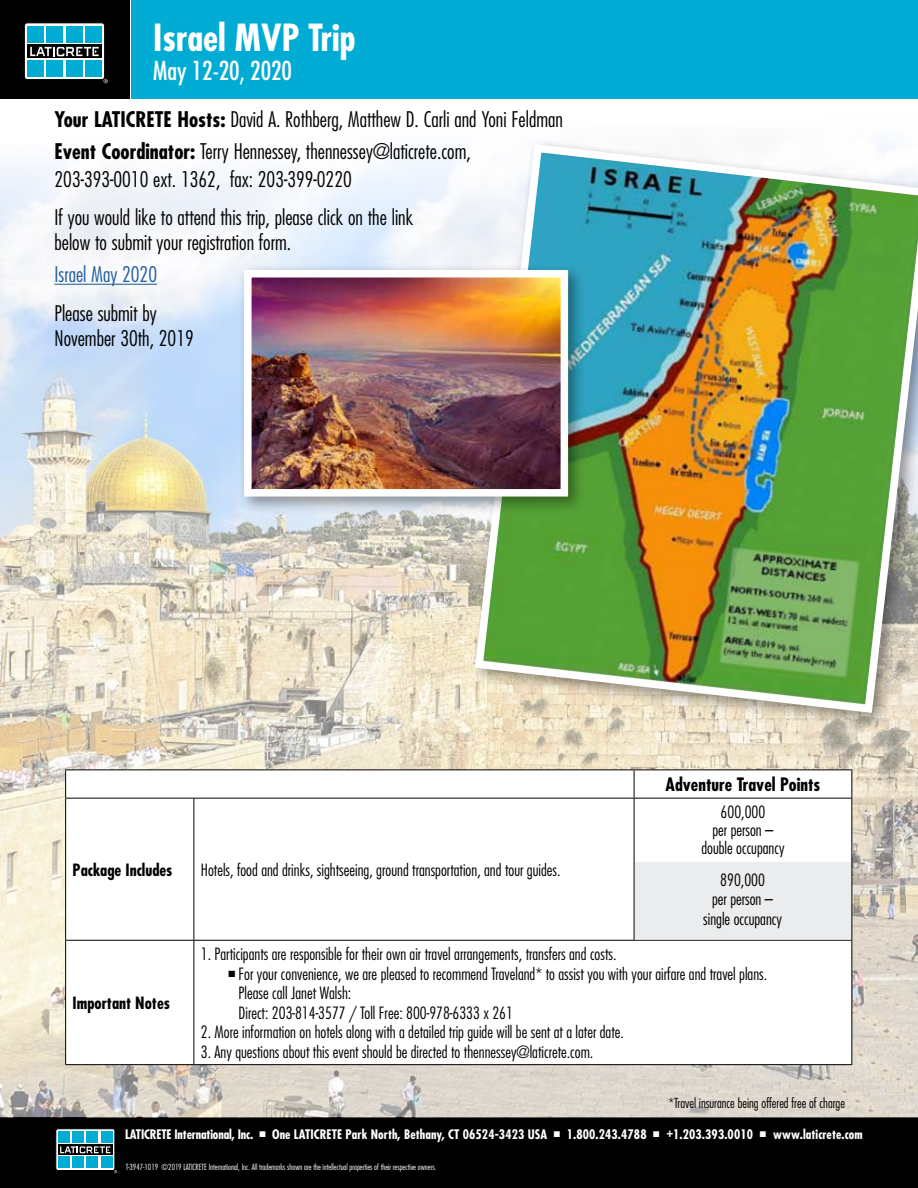
<style>
.page{position:relative;width:918px;height:1188px;background:#fff}
.page>*{position:absolute;margin:0;border:0;box-sizing:border-box;transform-origin:0 0}
.t1{font:700 condensed 36.45px "Futura";color:#fff}
.t2{font:condensed 25.5px "Futura";color:#fff}
.t3{font:300 condensed 21px/25.2px "Futura";color:#000}
.t4{font:300 condensed 21px "Futura";color:#215e9e}
.t5{font:700 condensed 18px "Futura";color:#000}
.t6{font:300 condensed 16.5px/18px "Futura";color:#000;text-align:center}
.t7{font:700 condensed 16.5px "Futura";color:#000}
.t8{font:300 condensed 13.5px "Futura";color:#000}
.t9{font:700 condensed 12.9px "Futura";letter-spacing:.01em;color:#fff}
.t10{font:300 condensed 8.25px "Futura";color:#fff}
.s1{font-weight:700}
</style>
<div class="page">
<div style="left:0;top:1117px;width:918px;height:71px;background:#000"></div>
<svg style="left:56px;top:1129px;width:59px;height:42px"></svg>
<div style="left:56px;top:1129px;width:59px;height:42px;border:1px solid #000;border-radius:2px"></div>
<div style="left:58px;top:1156px;width:12px;height:12px;background:#00acd4"></div>
<div style="left:72px;top:1156px;width:12px;height:12px;background:#00acd4"></div>
<div style="left:87px;top:1156px;width:11px;height:12px;background:#00acd4"></div>
<div style="left:101px;top:1156px;width:12px;height:12px;background:#00acd4"></div>
<svg style="left:58px;top:1145px;width:55px;height:10px"></svg>
<svg style="left:60px;top:1146px;width:51px;height:7px"></svg>
<div style="left:58px;top:1131px;width:12px;height:12px;background:#00acd4"></div>
<div style="left:72px;top:1131px;width:12px;height:12px;background:#00acd4"></div>
<div style="left:87px;top:1131px;width:11px;height:12px;background:#00acd4"></div>
<div style="left:101px;top:1131px;width:12px;height:12px;background:#00acd4"></div>
<img style="left:0;top:98px;width:918px;height:1019px">
<div style="left:0;top:0;width:130px;height:98px;background:#000"></div>
<div style="left:132px;top:0;width:786px;height:98px;background:#00acd4"></div>
<svg style="left:24px;top:23px;width:81px;height:57px"></svg>
<div style="left:24px;top:23px;width:81px;height:57px;border:1px solid #000;border-radius:3px"></div>
<div style="left:27px;top:60px;width:17px;height:16px;background:#00acd4"></div>
<div style="left:47px;top:60px;width:16px;height:17px;background:#00acd4"></div>
<div style="left:66px;top:60px;width:16px;height:17px;background:#00acd4"></div>
<div style="left:85px;top:60px;width:17px;height:17px;background:#00acd4"></div>
<svg style="left:27px;top:44px;width:75px;height:14px"></svg>
<svg style="left:30px;top:47px;width:69px;height:9px"></svg>
<div style="left:27px;top:26px;width:17px;height:16px;background:#00acd4"></div>
<div style="left:47px;top:26px;width:16px;height:16px;background:#00acd4"></div>
<div style="left:66px;top:26px;width:16px;height:16px;background:#00acd4"></div>
<div style="left:85px;top:26px;width:17px;height:16px;background:#00acd4"></div>
<svg style="left:104px;top:79px;width:4px;height:4px"></svg>
<svg style="left:66px;top:771px;width:785px;height:293px"></svg>
<hr style="left:65px;top:770px;width:129px;height:1px;background:#000">
<svg style="left:65px;top:770px;width:1px;height:28px"></svg>
<hr style="left:194px;top:770px;width:440px;height:1px;background:#000">
<hr style="left:634px;top:770px;width:218px;height:1px;background:#000">
<svg style="left:634px;top:770px;width:1px;height:28px"></svg>
<svg style="left:851px;top:770px;width:1px;height:28px"></svg>
<hr style="left:65px;top:798px;width:129px;height:1px;background:#000">
<hr style="left:65px;top:799px;width:1px;height:141px;background:#000">
<hr style="left:194px;top:798px;width:440px;height:1px;background:#000">
<hr style="left:194px;top:799px;width:1px;height:141px;background:#000">
<hr style="left:634px;top:798px;width:218px;height:1px;background:#000">
<hr style="left:634px;top:799px;width:1px;height:141px;background:#000">
<hr style="left:851px;top:799px;width:1px;height:141px;background:#000">
<hr style="left:65px;top:940px;width:129px;height:1px;background:#000">
<hr style="left:65px;top:941px;width:1px;height:123px;background:#000">
<hr style="left:194px;top:940px;width:440px;height:1px;background:#000">
<hr style="left:194px;top:941px;width:1px;height:123px;background:#000">
<hr style="left:634px;top:940px;width:218px;height:1px;background:#000">
<hr style="left:851px;top:941px;width:1px;height:123px;background:#000">
<hr style="left:65px;top:1064px;width:129px;height:1px;background:#000">
<hr style="left:194px;top:1064px;width:440px;height:1px;background:#000">
<hr style="left:634px;top:1064px;width:218px;height:1px;background:#000">
<hr style="left:55px;top:284px;width:102px;height:1px;background:#215e9e">
<div style="left:469px;top:138px;width:449px;height:592px;background:#000;opacity:.4"></div>
<img style="left:471px;top:140px;width:447px;height:577px">
<div style="left:238px;top:264px;width:348px;height:250px;background:#000;opacity:.4"></div>
<img style="left:253px;top:279px;width:306px;height:209px">
<div style="left:244px;top:270px;width:324px;height:227px;border:8px solid #fff"></div>
<div style="left:635px;top:862px;width:216px;height:78px;background:#ebeced"></div>
<h1 class="t1" style="left:153px;top:15px;width:204px">Israel MVP Trip</h1>
<h2 class="t2" style="left:153px;top:55px;width:141px">May 12-20, 2020</h2>
<p class="t3" style="left:55px;top:104px;width:510px;line-height:32px"><span class="s1">Your LATICRETE Hosts:</span> David A. Rothberg, Matthew D. Carli and Yoni Feldman<br><span class="s1">Event Coordinator:</span> Terry Hennessey, thennessey@laticrete.com,</p>
<p class="t3" style="left:55px;top:166px;width:299px">203-393-0010 ext. 1362, fax: 203-399-0220</p>
<p class="t3" style="left:55px;top:204px;width:360px">If you would like to attend this trip, please click on the link below to submit your registration form.</p>
<p class="t4" style="left:55px;top:262px;width:104px">Israel May 2020</p>
<p class="t3" style="left:55px;top:300px;width:141px">Please submit by<br>November 30th, 2019</p>
<p class="t7" style="left:73px;top:859px;width:101px">Package Includes</p>
<p class="t6" style="left:201px;top:861px;width:361px">Hotels, food and drinks, sightseeing, ground transportation, and tour guides.</p>
<p class="t5" style="left:666px;top:773px;width:156px">Adventure Travel Points</p>
<p class="t6" style="left:701px;top:803px;width:85px">600,000<br>per person – double occupancy</p>
<p class="t6" style="left:703px;top:870px;width:80px;line-height:19.8px">890,000<br>per person – single occupancy</p>
<p class="t7" style="left:73px;top:993px;width:99px">Important Notes</p>
<p class="t6" style="left:201px;top:945px;width:417px">1. Participants are responsible for their own air travel arrangements, transfers and costs.</p>
<p class="t6" style="left:239px;top:964px;width:530px;line-height:19.5px;text-align:left;text-indent:-10px">■ For your convenience, we are pleased to recommend Traveland* to assist you with your airfare and travel plans.<br>Please call Janet Walsh:<br>Direct: 203-814-3577 / Toll Free: 800-978-6333 x 261</p>
<p class="t6" style="left:201px;top:1023px;width:425px">2. More information on hotels along with a detailed trip guide will be sent at a later date.</p>
<p class="t6" style="left:201px;top:1043px;width:394px">3. Any questions about this event should be directed to thennessey@laticrete.com.</p>
<p class="t8" style="left:669px;top:1095px;width:178px">*Travel insurance being offered free of charge</p>
<p class="t9" style="left:125px;top:1126px;width:739px">LATICRETE International, Inc. ■ One LATICRETE Park North, Bethany, CT 06524-3423 USA ■ 1.800.243.4788 ■ +1.203.393.0010 ■ www.laticrete.com</p>
<p class="t10" style="left:126px;top:1162px;width:312px">T-3947-1019 ©2019 LATICRETE International, Inc. All trademarks shown are the intellectual properties of their respective owners.</p>
</div>
